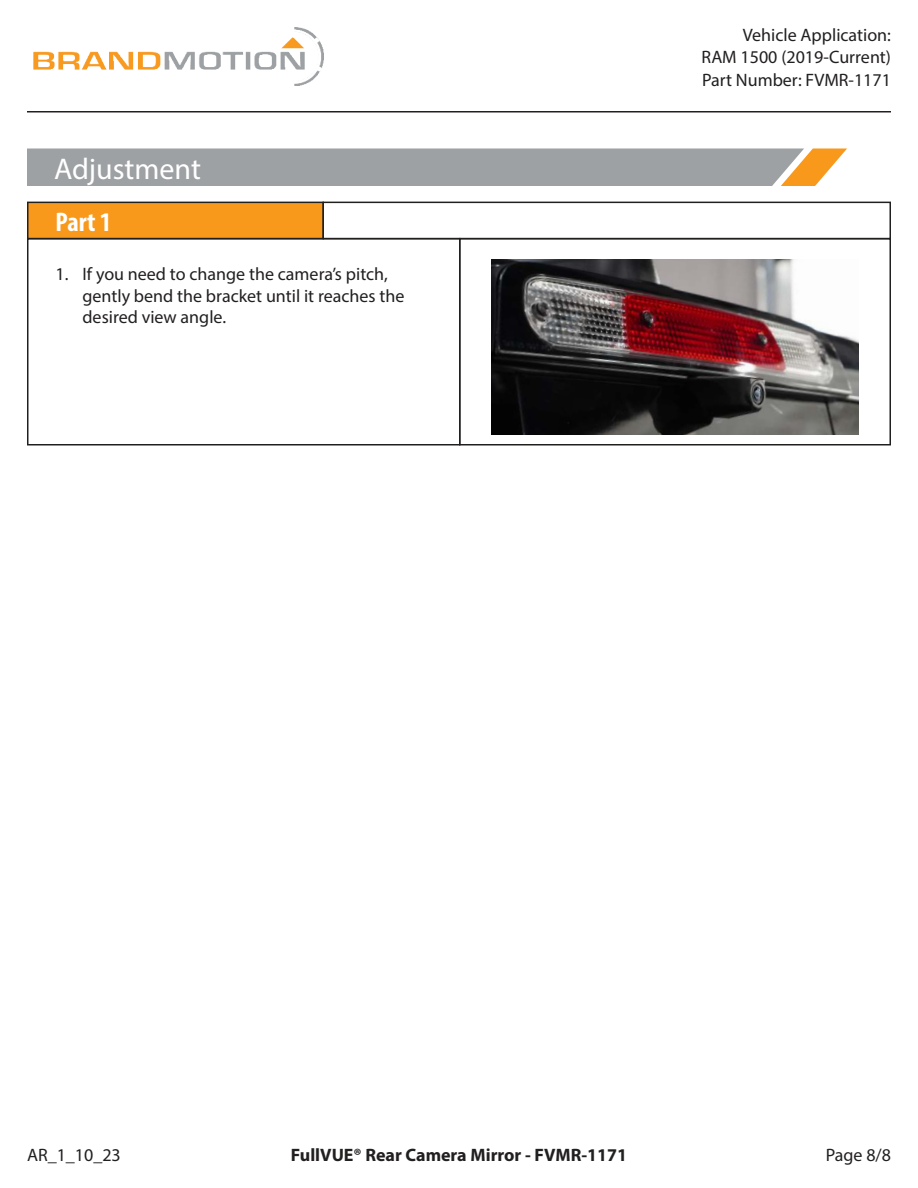
<style>
.page{position:relative;width:918px;height:1188px;background:#fff}
.page>*{position:absolute;margin:0;border:0;box-sizing:border-box;transform-origin:0 0}
.t1{font:30px "Myriad Pro";color:#fff}
.t2{font:700 condensed 27px "Myriad Pro";color:#fff}
.t3{font:18px/22.5px "Myriad Pro";color:#221f1f;text-align:justify}
.t4{font:700 18px "Myriad Pro";color:#221f1f}
</style>
<div class="page">
<img style="left:33px;top:27px;width:290px;height:59px">
<hr style="left:27px;top:111px;width:864px;height:1px;background:#221f1f">
<svg style="left:27px;top:148px;width:820px;height:38px;background:#a5a4a1"></svg>
<div style="left:28px;top:202px;width:295px;height:37px;background:#f8991c"></div>
<div style="left:27px;top:202px;width:297px;height:37px;border:2px solid #221f1f"></div>
<div style="left:459px;top:238px;width:432px;height:207px;border:2px solid #221f1f"></div>
<div style="left:323px;top:202px;width:568px;height:37px;border:2px solid #221f1f"></div>
<div style="left:27px;top:238px;width:434px;height:207px;border:2px solid #221f1f"></div>
<img style="left:491px;top:259px;width:368px;height:175px">
<h1 class="t1" style="left:54px;top:157px;width:149px">Adjustment</h1>
<h2 class="t2" style="left:56px;top:212px;width:57px">Part 1</h2>
<p class="t3" style="left:82px;top:265px;width:323px;line-height:21.6px;text-align:left;text-indent:-27px">1. If you need to change the camera’s pitch, gently bend the bracket until it reaches the desired view angle.</p>
<p class="t3" style="left:702px;top:25px;width:191px;text-indent:41px">Vehicle Application:<br>RAM 1500 (2019-Current)<br>Part Number: FVMR-1171</p>
<p class="t3" style="left:27px;top:1145px;width:95px">AR_1_10_23</p>
<p class="t4" style="left:291px;top:1144px;width:338px">FullVUE®️ Rear Camera Mirror - FVMR-1171</p>
<p class="t3" style="left:826px;top:1145px;width:67px">Page 8/8</p>
</div>
